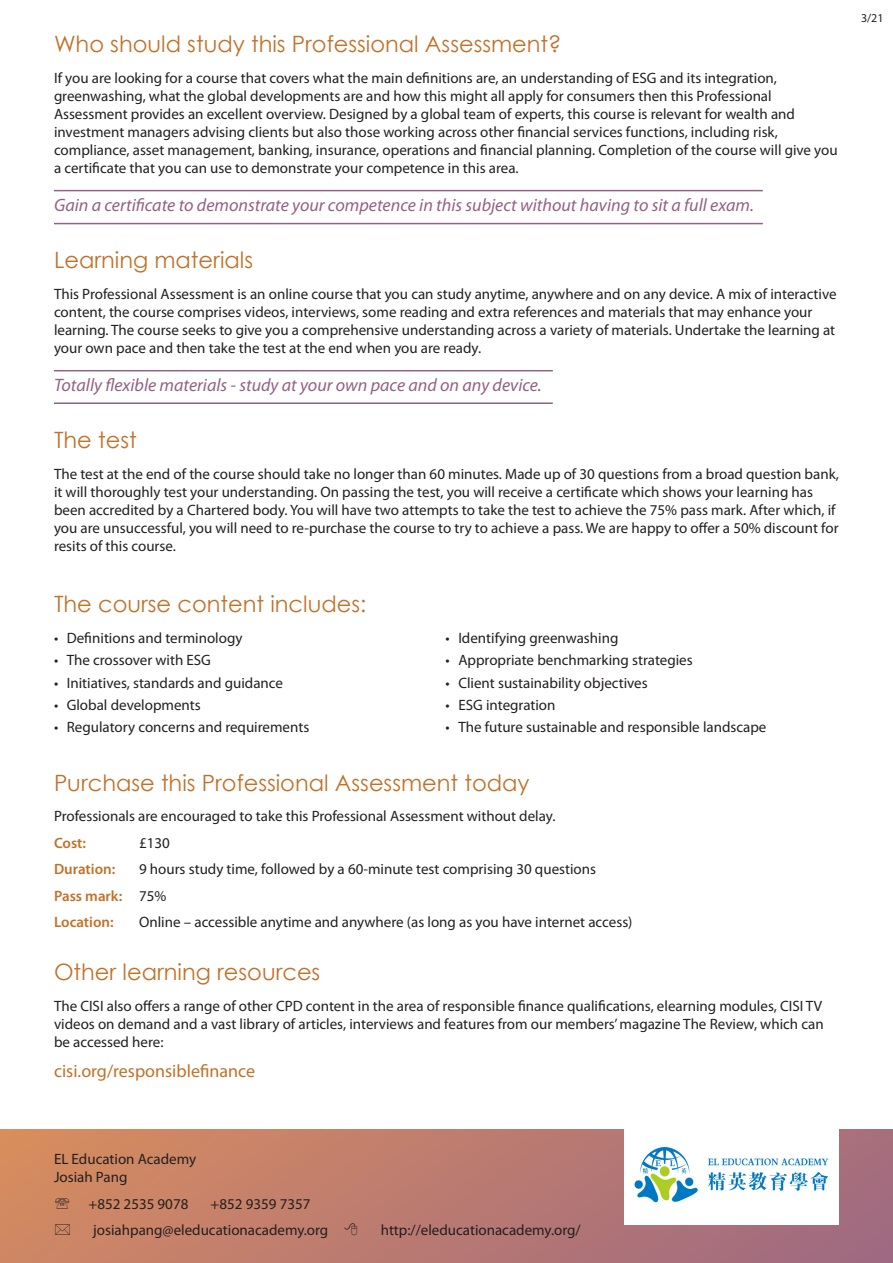
<style>
.page{position:relative;width:893px;height:1263px;background:#fff}
.page>*{position:absolute;margin:0;border:0;box-sizing:border-box;transform-origin:0 0}
.t1{font:22.5px "Century Gothic";color:#c27128}
.t2{font:italic 18px "Myriad Pro";color:#926186}
.t3{font:18px "Myriad Pro";color:#c27128}
.t4{font:15px/18px "Myriad Pro";color:#231f20}
.t5{font:600 15px "Myriad Pro";color:#c27128}
.t6{font:12px "Myriad Pro";color:#231f20}
.s1{font-weight:600;color:#c27128}
</style>
<div class="page">
<div style="left:0;top:1129px;width:893px;height:134px;background:linear-gradient(to right,#d58b60,#a06a82)"></div>
<hr style="left:54px;top:190px;width:709px;height:1px;background:#926186">
<hr style="left:54px;top:223px;width:709px;height:1px;background:#926186">
<hr style="left:54px;top:370px;width:499px;height:1px;background:#926186">
<hr style="left:54px;top:402px;width:499px;height:2px;background:#926186">
<div style="left:625px;top:1123px;width:214px;height:102px;background:#fff"></div>
<img style="left:634px;top:1146px;width:195px;height:57px">
<svg style="left:55px;top:1197px;width:14px;height:11px"></svg>
<svg style="left:55px;top:1224px;width:15px;height:11px"></svg>
<svg style="left:345px;top:1223px;width:12px;height:12px"></svg>
<h1 class="t1" style="left:54px;top:28px;width:509px">Who should study this Professional Assessment?</h1>
<p class="t4" style="left:54px;top:68px;width:785px">If you are looking for a course that covers what the main definitions are, an understanding of ESG and its integration, greenwashing, what the global developments are and how this might all apply for consumers then this Professional Assessment provides an excellent overview. Designed by a global team of experts, this course is relevant for wealth and investment managers advising clients but also those working across other financial services functions, including risk, compliance, asset management, banking, insurance, operations and financial planning. Completion of the course will give you a certificate that you can use to demonstrate your competence in this area.</p>
<p class="t2" style="left:54px;top:194px;width:701px">Gain a certificate to demonstrate your competence in this subject without having to sit a full exam.</p>
<h1 class="t1" style="left:54px;top:244px;width:201px">Learning materials</h1>
<p class="t4" style="left:54px;top:284px;width:784px">This Professional Assessment is an online course that you can study anytime, anywhere and on any device. A mix of interactive content, the course comprises videos, interviews, some reading and extra references and materials that may enhance your learning. The course seeks to give you a comprehensive understanding across a variety of materials. Undertake the learning at your own pace and then take the test at the end when you are ready.</p>
<p class="t2" style="left:54px;top:374px;width:489px">Totally flexible materials - study at your own pace and on any device.</p>
<h1 class="t1" style="left:54px;top:424px;width:84px">The test</h1>
<p class="t4" style="left:54px;top:464px;width:786px">The test at the end of the course should take no longer than 60 minutes. Made up of 30 questions from a broad question bank, it will thoroughly test your understanding. On passing the test, you will receive a certificate which shows your learning has been accredited by a Chartered body. You will have two attempts to take the test to achieve the 75% pass mark. After which, if you are unsuccessful, you will need to re-purchase the course to try to achieve a pass. We are happy to offer a 50% discount for resits of this course.</p>
<h1 class="t1" style="left:54px;top:588px;width:314px">The course content includes:</h1>
<p class="t4" style="left:54px;top:629px;width:190px">• Definitions and terminology</p>
<p class="t4" style="left:54px;top:651px;width:158px">• The crossover with ESG</p>
<p class="t4" style="left:54px;top:673px;width:231px">• Initiatives, standards and guidance</p>
<p class="t4" style="left:54px;top:695px;width:148px">• Global developments</p>
<p class="t4" style="left:54px;top:718px;width:257px">• Regulatory concerns and requirements</p>
<p class="t4" style="left:446px;top:629px;width:174px">• Identifying greenwashing</p>
<p class="t4" style="left:446px;top:651px;width:249px">• Appropriate benchmarking strategies</p>
<p class="t4" style="left:446px;top:673px;width:204px">• Client sustainability objectives</p>
<p class="t4" style="left:446px;top:695px;width:111px">• ESG integration</p>
<p class="t4" style="left:446px;top:718px;width:322px">• The future sustainable and responsible landscape</p>
<h1 class="t1" style="left:54px;top:767px;width:477px">Purchase this Professional Assessment today</h1>
<p class="t4" style="left:54px;top:807px;width:503px">Professionals are encouraged to take this Professional Assessment without delay.</p>
<p class="t5" style="left:54px;top:833px;width:34px">Cost:</p>
<p class="t4" style="left:139px;top:834px;width:32px">£130</p>
<p class="t5" style="left:54px;top:860px;width:63px">Duration:</p>
<p class="t4" style="left:54px;top:856px;width:544px;line-height:26.5px;text-indent:85px">9 hours study time, followed by a 60-minute test comprising 30 questions<br><span class="s1">Pass mark:</span> 75%<br><span class="s1">Location:</span></p>
<p class="t4" style="left:139px;top:913px;width:495px">Online – accessible anytime and anywhere (as long as you have internet access)</p>
<h1 class="t1" style="left:54px;top:956px;width:268px">Other learning resources</h1>
<p class="t4" style="left:54px;top:996px;width:771px;text-align:justify">The CISI also offers a range of other CPD content in the area of responsible finance qualifications, elearning modules, CISI TV videos on demand and a vast library of articles, interviews and features from our members’ magazine The Review, which can be accessed here:</p>
<p class="t3" style="left:54px;top:1060px;width:203px">cisi.org/responsiblefinance</p>
<p class="t6" style="left:861px;top:10px;width:24px">3/21</p>
<p class="t4" style="left:54px;top:1150px;width:144px">EL Education Academy<br>Josiah Pang</p>
<p class="t4" style="left:88px;top:1194px;width:101px">+852 2535 9078</p>
<p class="t4" style="left:93px;top:1190px;width:237px;line-height:26.5px;text-indent:117px">+852 9359 7357 josiahpang@eleducationacademy.org</p>
<p class="t4" style="left:381px;top:1221px;width:201px">http://eleducationacademy.org/</p>
</div>
